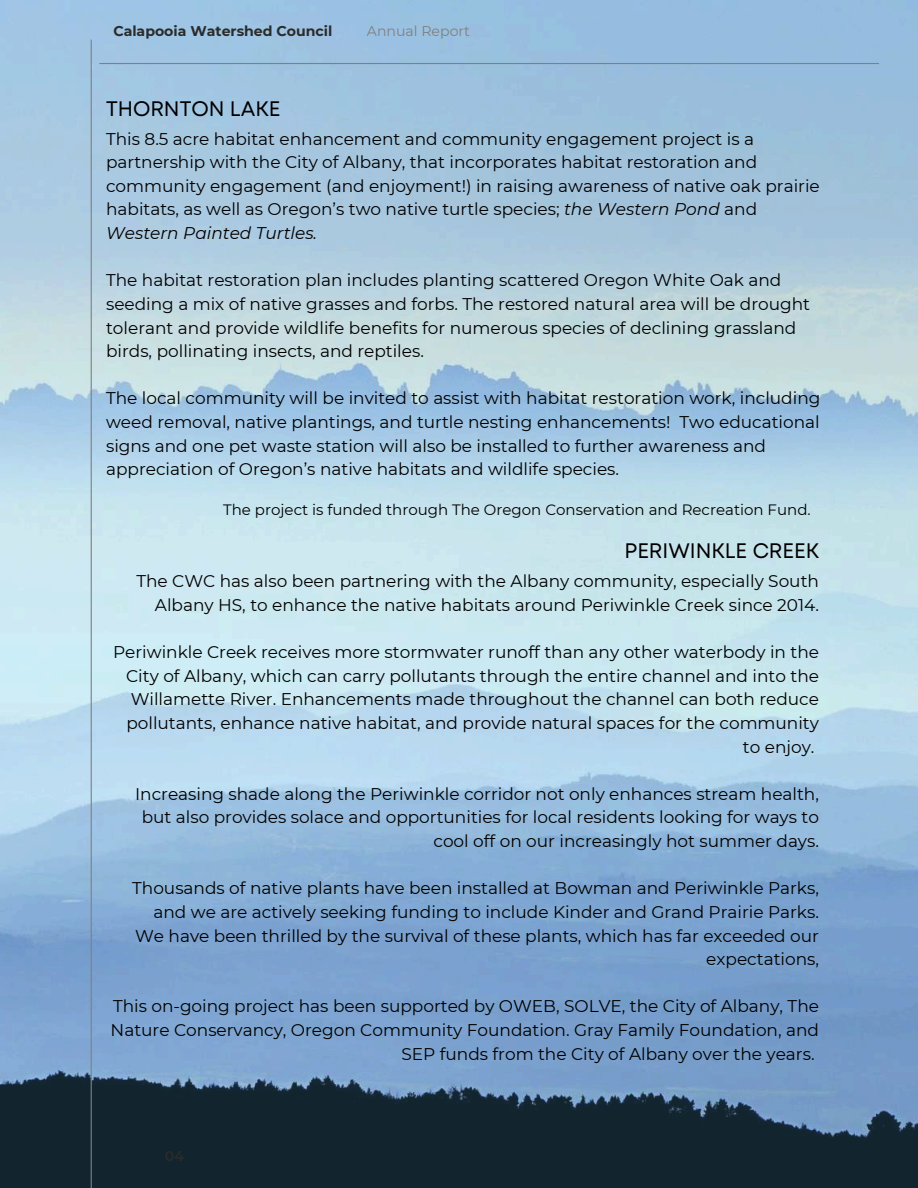
<style>
.page{position:relative;width:918px;height:1188px;background:#fff}
.page>*{position:absolute;margin:0;border:0;box-sizing:border-box;transform-origin:0 0}
.t1{font:21px "Mont";color:#000}
.t2{font:16.95px/23.7px "Montserrat";color:#000;text-align:right}
.t3{font:15px "Montserrat";color:#000}
.t4{font:700 14.1px "Montserrat";color:#2b2b2b}
.t5{font:14.1px "Montserrat";color:#808080}
.t6{font:600 14.1px "Montserrat";color:#2b2b2b}
.s1{font-style:italic}
</style>
<div class="page">
<img style="left:0;top:0;width:918px;height:1188px">
<hr style="left:91px;top:40px;width:1px;height:1148px;background:#808080">
<hr style="left:99px;top:63px;width:780px;height:1px;background:#808080">
<p class="t4" style="left:113px;top:22px;width:221px">Calapooia Watershed Council</p>
<p class="t5" style="left:367px;top:22px;width:105px">Annual Report</p>
<p class="t1" style="left:106px;top:100px;width:176px">THORNTON LAKE</p>
<p class="t2" style="left:106px;top:127px;width:715px;text-align:left">This 8.5 acre habitat enhancement and community engagement project is a partnership with the City of Albany, that incorporates habitat restoration and community engagement (and enjoyment!) in raising awareness of native oak prairie habitats, as well as Oregon’s two native turtle species; <span class="s1">the Western Pond</span> and <span class="s1">Western Painted Turtles.</span></p>
<p class="t2" style="left:106px;top:268px;width:706px;text-align:left">The habitat restoration plan includes planting scattered Oregon White Oak and seeding a mix of native grasses and forbs. The restored natural area will be drought tolerant and provide wildlife benefits for numerous species of declining grassland birds, pollinating insects, and reptiles.</p>
<p class="t2" style="left:106px;top:386px;width:716px;text-align:left">The local community will be invited to assist with habitat restoration work, including weed removal, native plantings, and turtle nesting enhancements! Two educational signs and one pet waste station will also be installed to further awareness and appreciation of Oregon’s native habitats and wildlife species.</p>
<p class="t3" style="left:223px;top:500px;width:589px">The project is funded through The Oregon Conservation and Recreation Fund.</p>
<p class="t1" style="left:625px;top:543px;width:196px">PERIWINKLE CREEK</p>
<p class="t2" style="left:136px;top:569px;width:684px">The CWC has also been partnering with the Albany community, especially South<br>Albany HS, to enhance the native habitats around Periwinkle Creek since 2014.</p>
<p class="t2" style="left:113px;top:640px;width:707px">Periwinkle Creek receives more stormwater runoff than any other waterbody in the City of Albany, which can carry pollutants through the entire channel and into the Willamette River. Enhancements made throughout the channel can both reduce pollutants, enhance native habitat, and provide natural spaces for the community to enjoy.</p>
<p class="t2" style="left:135px;top:782px;width:685px">Increasing shade along the Periwinkle corridor not only enhances stream health, but also provides solace and opportunities for local residents looking for ways to cool off on our increasingly hot summer days.</p>
<p class="t2" style="left:132px;top:876px;width:688px">Thousands of native plants have been installed at Bowman and Periwinkle Parks, and we are actively seeking funding to include Kinder and Grand Prairie Parks.<br>We have been thrilled by the survival of these plants, which has far exceeded our expectations,</p>
<p class="t2" style="left:111px;top:995px;width:710px">This on-going project has been supported by OWEB, SOLVE, the City of Albany, The<br>Nature Conservancy, Oregon Community Foundation. Gray Family Foundation, and<br>SEP funds from the City of Albany over the years.</p>
<p class="t6" style="left:165px;top:1148px;width:21px">04</p>
</div>
